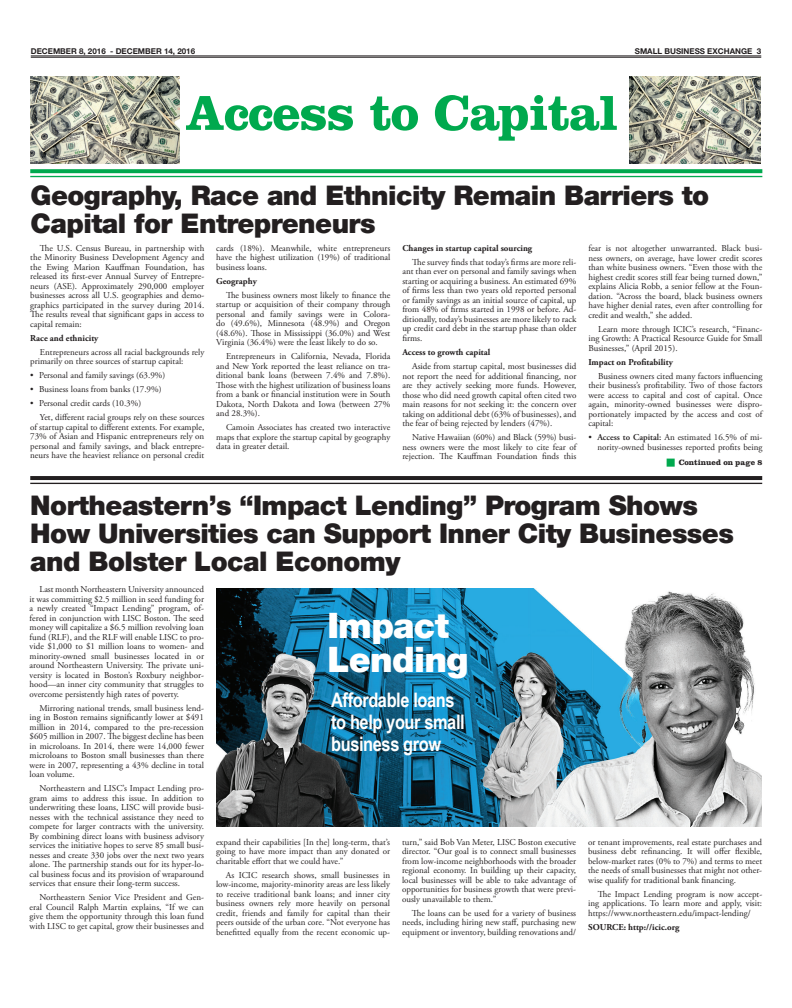
<style>
.page{position:relative;width:792px;height:1008px;background:#fff}
.page>*{position:absolute;margin:0;border:0;box-sizing:border-box;transform-origin:0 0}
.t1{font:700 51px "Clarendon LT Std";letter-spacing:-.025em;color:#00a94e}
.t2{font:900 35px/34px "Helvetica Neue LT";letter-spacing:-.02em;color:#fff}
.t3{font:900 27px/28px "Helvetica Neue LT";letter-spacing:-.02em;color:#231f20}
.t4{font:700 20px/22px "Arial Narrow";letter-spacing:-.02em;color:#fff}
.t5{font:9px/9.5px "Adobe Garamond Pro";color:#231f20;text-align:justify}
.t6{font:700 9px "Adobe Garamond Pro";color:#231f20}
.t7{font:700 8px "Helvetica Neue LT Std";color:#231f20}
.t8{font:700 8px "Clarendon LT Std";color:#231f20}
.s1{font-weight:600}
</style>
<div class="page">
<hr style="left:31px;top:56px;width:730px;height:1px;background:#231f20">
<hr style="left:31px;top:57px;width:730px;height:1px;background:#231f20">
<svg style="left:30px;top:169px;width:732px;height:4px;background:#0cad56"></svg>
<hr style="left:30px;top:176px;width:732px;height:1px;background:#00a94e">
<img style="left:629px;top:76px;width:132px;height:88px">
<img style="left:30px;top:76px;width:149px;height:88px">
<hr style="left:30px;top:476px;width:732px;height:4px;background:#231f20">
<hr style="left:30px;top:483px;width:732px;height:1px;background:#231f20">
<img style="left:216px;top:589px;width:546px;height:237px">
<p class="t7" style="left:31px;top:46px;width:166px">DECEMBER 8, 2016 - DECEMBER 14, 2016</p>
<p class="t7" style="left:635px;top:46px;width:128px">SMALL BUSINESS EXCHANGE 3</p>
<h1 class="t1" style="left:185px;top:82px;width:435px">Access to Capital</h1>
<h3 class="t3" style="left:31px;top:181px;width:680px">Geography, Race and Ethnicity Remain Barriers to<br>Capital for Entrepreneurs</h3>
<p class="t5" style="left:30px;top:244px;width:176px;text-indent:10px">The U.S. Census Bureau, in partnership with the Minority Business Development Agency and the Ewing Marion Kauffman Foundation, has released its first-ever Annual Survey of Entrepre&shy;neurs (ASE). Approximately 290,000 employer businesses across all U.S. geographies and demo&shy;graphics participated in the survey during 2014.<br>The results reveal that significant gaps in access to capital remain:</p>
<p class="t6" style="left:30px;top:333px;width:70px">Race and ethnicity</p>
<p class="t5" style="left:30px;top:348px;width:176px;text-indent:10px">Entrepreneurs across all racial backgrounds rely primarily on three sources of startup capital:</p>
<p class="t5" style="left:30px;top:371px;width:137px">• Personal and family savings (63.9%)</p>
<p class="t5" style="left:30px;top:385px;width:133px">• Business loans from banks (17.9%)</p>
<p class="t5" style="left:40px;top:397px;width:166px;line-height:14px;text-indent:-10px">• Personal credit cards (10.3%)<br>Yet, different racial groups rely on these sources</p>
<p class="t5" style="left:30px;top:423px;width:176px">of startup capital to different extents. For example, 73% of Asian and Hispanic entrepreneurs rely on personal and family savings, and black entrepre&shy;neurs have the heaviest reliance on personal credit</p>
<p class="t5" style="left:216px;top:244px;width:176px">cards (18%). Meanwhile, white entrepreneurs have the highest utilization (19%) of traditional business loans.</p>
<p class="t6" style="left:216px;top:276px;width:42px">Geography</p>
<p class="t5" style="left:216px;top:291px;width:176px;text-indent:10px">The business owners most likely to finance the startup or acquisition of their company through personal and family savings were in Colora&shy;do (49.6%), Minnesota (48.9%) and Oregon (48.6%). Those in Mississippi (36.0%) and West Virginia (36.4%) were the least likely to do so.</p>
<p class="t5" style="left:216px;top:352px;width:176px;text-indent:10px">Entrepreneurs in California, Nevada, Florida and New York reported the least reliance on tra&shy;ditional bank loans (between 7.4% and 7.8%).<br>Those with the highest utilization of business loans from a bank or financial institution were in South Dakota, North Dakota and Iowa (between 27% and 28.3%).</p>
<p class="t5" style="left:216px;top:423px;width:176px;text-indent:10px">Camoin Associates has created two interactive maps that explore the startup capital by geography data in greater detail.</p>
<p class="t6" style="left:402px;top:243px;width:131px">Changes in startup capital sourcing</p>
<p class="t5" style="left:402px;top:258px;width:176px;text-indent:10px">The survey finds that today’s firms are more reli&shy;ant than ever on personal and family savings when starting or acquiring a business. An estimated 69% of firms less than two years old reported personal or family savings as an initial source of capital, up from 48% of firms started in 1998 or before. Ad&shy;ditionally, today’s businesses are more likely to rack up credit card debt in the startup phase than older firms.</p>
<p class="t6" style="left:402px;top:347px;width:89px">Access to growth capital</p>
<p class="t5" style="left:402px;top:362px;width:176px;text-indent:10px">Aside from startup capital, most businesses did not report the need for additional financing, nor are they actively seeking more funds. However, those who did need growth capital often cited two main reasons for not seeking it: the concern over taking on additional debt (63% of businesses), and the fear of being rejected by lenders (47%).</p>
<p class="t5" style="left:402px;top:433px;width:176px;text-indent:10px">Native Hawaiian (60%) and Black (59%) busi&shy;ness owners were the most likely to cite fear of rejection. The Kauffman Foundation finds this</p>
<p class="t5" style="left:588px;top:244px;width:176px">fear is not altogether unwarranted. Black busi&shy;ness owners, on average, have lower credit scores than white business owners. “Even those with the highest credit scores still fear being turned down,” explains Alicia Robb, a senior fellow at the Foun&shy;dation. “Across the board, black business owners have higher denial rates, even after controlling for credit and wealth,” she added.</p>
<p class="t5" style="left:588px;top:324px;width:176px;text-indent:10px">Learn more through ICIC’s research, “Financ&shy;ing Growth: A Practical Resource Guide for Small Businesses,” (April 2015).</p>
<p class="t6" style="left:588px;top:356px;width:86px">Impact on Profitability</p>
<p class="t5" style="left:588px;top:371px;width:176px;text-indent:10px">Business owners cited many factors influencing their business’s profitability. Two of those factors were access to capital and cost of capital. Once again, minority-owned businesses were dispro&shy;portionately impacted by the access and cost of capital:</p>
<p class="t5" style="left:588px;top:433px;width:176px;text-align:right">• <span class="s1">Access to Capital:</span> An estimated 16.5% of mi&shy;nority-owned businesses reported profits being</p>
<p class="t8" style="left:679px;top:457px;width:85px">Continued on page 8</p>
<h3 class="t3" style="left:30px;top:491px;width:705px">Northeastern’s “Impact Lending” Program Shows<br>How Universities can Support Inner City Businesses and Bolster Local Economy</h3>
<p class="t5" style="left:30px;top:585px;width:176px;text-indent:10px">Last month Northeastern University announced it was committing $2.5 million in seed funding for a newly created “Impact Lending” program, of&shy;fered in conjunction with LISC Boston. The seed money will capitalize a $6.5 million revolving loan fund (RLF), and the RLF will enable LISC to pro&shy;vide $1,000 to $1 million loans to women- and minority-owned small businesses located in or around Northeastern University. The private uni&shy;versity is located in Boston’s Roxbury neighbor&shy;hood—an inner city community that struggles to overcome persistently high rates of poverty.</p>
<p class="t5" style="left:30px;top:704px;width:176px;text-indent:10px">Mirroring national trends, small business lend&shy;ing in Boston remains significantly lower at $491 million in 2014, compared to the pre-recession $605 million in 2007. The biggest decline has been in microloans. In 2014, there were 14,000 fewer microloans to Boston small businesses than there were in 2007, representing a 43% decline in total loan volume.</p>
<p class="t5" style="left:30px;top:784px;width:176px;text-indent:10px">Northeastern and LISC’s Impact Lending pro&shy;gram aims to address this issue. In addition to underwriting these loans, LISC will provide busi&shy;nesses with the technical assistance they need to compete for larger contracts with the university.<br>By combining direct loans with business advisory services the initiative hopes to serve 85 small busi&shy;nesses and create 330 jobs over the next two years alone. The partnership stands out for its hyper-lo&shy;cal business focus and its provision of wraparound services that ensure their long-term success.</p>
<p class="t5" style="left:30px;top:893px;width:176px;text-indent:10px">Northeastern Senior Vice President and Gen&shy;eral Council Ralph Martin explains, “If we can give them the opportunity through this loan fund with LISC to get capital, grow their businesses and</p>
<h2 class="t2" style="left:327px;top:608px;width:143px">Impact<br>Lending</h2>
<h3 class="t4" style="left:331px;top:689px;width:135px">Affordable loans to help your small business grow</h3>
<p class="t5" style="left:216px;top:837px;width:176px">expand their capabilities [In the] long-term, that’s going to have more impact than any donated or charitable effort that we could have.”</p>
<p class="t5" style="left:216px;top:871px;width:176px;text-indent:10px">As ICIC research shows, small businesses in low-income, majority-minority areas are less likely to receive traditional bank loans; and inner city business owners rely more heavily on personal credit, friends and family for capital than their peers outside of the urban core. “Not everyone has benefitted equally from the recent economic up-</p>
<p class="t5" style="left:402px;top:838px;width:176px">turn,” said Bob Van Meter, LISC Boston executive director. “Our goal is to connect small businesses from low-income neighborhoods with the broader regional economy. In building up their capacity, local businesses will be able to take advantage of opportunities for business growth that were previ&shy;ously unavailable to them.”</p>
<p class="t5" style="left:402px;top:909px;width:176px;text-indent:10px">The loans can be used for a variety of business needs, including hiring new staff, purchasing new equipment or inventory, building renovations and/</p>
<p class="t5" style="left:588px;top:838px;width:176px">or tenant improvements, real estate purchases and business debt refinancing. It will offer flexible, below-market rates (0% to 7%) and terms to meet the needs of small businesses that might not other&shy;wise qualify for traditional bank financing.</p>
<p class="t5" style="left:588px;top:890px;width:176px;text-indent:10px">The Impact Lending program is now accept&shy;ing applications. To learn more and apply, visit: https://www.northeastern.edu/impact-lending/</p>
<p class="t6" style="left:588px;top:922px;width:93px">SOURCE: http://icic.org</p>
</div>
